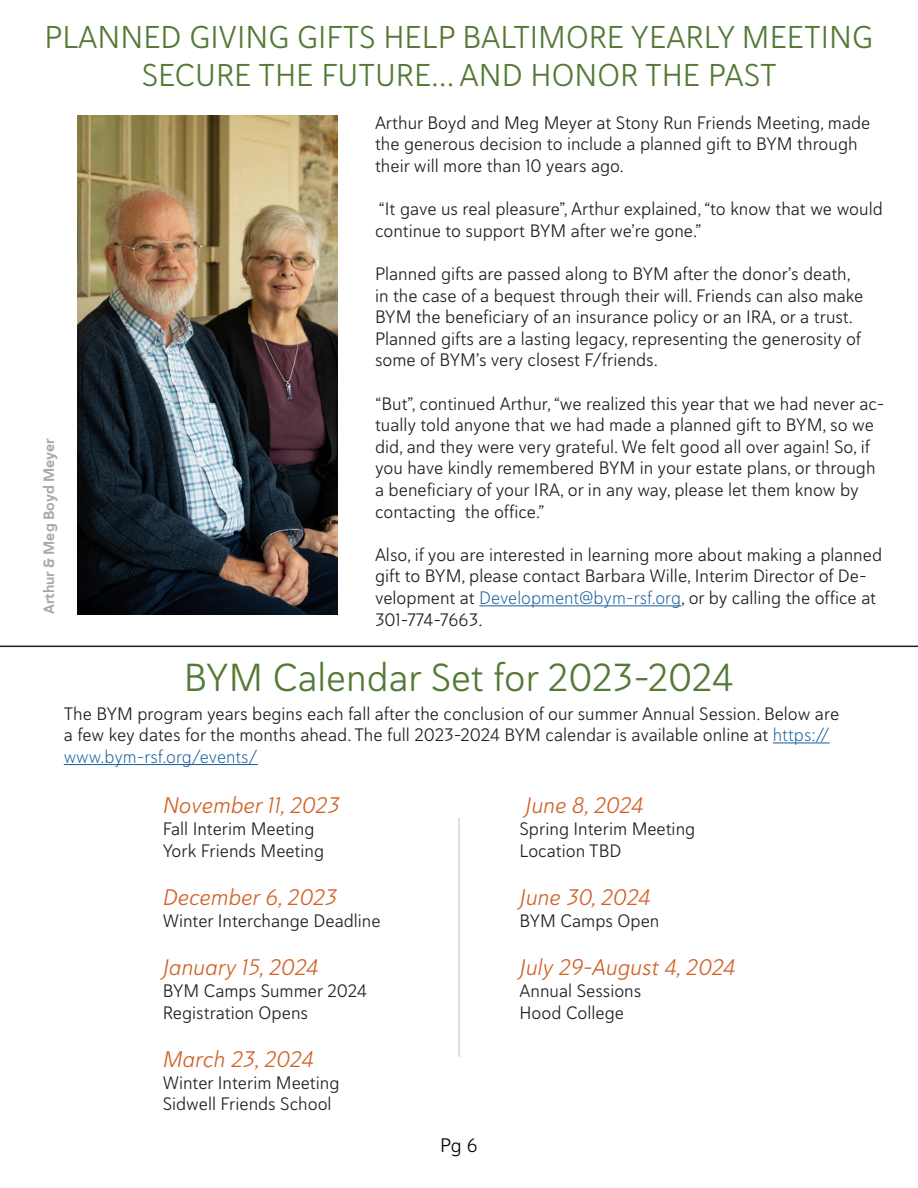
<style>
.page{position:relative;width:918px;height:1188px;background:#fff}
.page>*{position:absolute;margin:0;border:0;box-sizing:border-box;transform-origin:0 0}
.t1{font:39px "Haboro Soft Nor Boo";color:#547936}
.t2{font:31.5px/37.8px "Haboro Soft Nor Boo";color:#547936;text-align:center}
.t3{font:22.5px "Haboro Soft Nor Boo It";color:#d06127}
.t4{font:19.5px "Haboro Soft Nor Boo";color:#040503}
.t5{font:18px/21.6px "Haboro Soft Nor Boo";color:#231f20}
.t6{font:15px "Haboro Soft Nor Bol";color:#a8a9ad}
.s1{font-family:"Haboro Soft Nor Lig";color:#175d9e}
</style>
<div class="page">
<hr style="left:479px;top:605px;width:202px;height:1px;background:#175d9e">
<hr style="left:0;top:646px;width:918px;height:1px;background:#231f20">
<img style="left:78px;top:115px;width:260px;height:499px">
<hr style="left:458px;top:818px;width:2px;height:239px;background:#231f20">
<hr style="left:773px;top:742px;width:57px;height:1px;background:#175d9e">
<hr style="left:64px;top:764px;width:194px;height:1px;background:#175d9e">
<p class="t2" style="left:45px;top:18px;width:830px">PLANNED GIVING GIFTS HELP BALTIMORE YEARLY MEETING<br>SECURE THE FUTURE… AND HONOR THE PAST</p>
<p class="t5" style="left:375px;top:112px;width:497px">Arthur Boyd and Meg Meyer at Stony Run Friends Meeting, made the generous decision to include a planned gift to BYM through their will more than 10 years ago.</p>
<p class="t5" style="left:375px;top:198px;width:509px">“It gave us real pleasure”, Arthur explained, “to know that we would continue to support BYM after we’re gone.”</p>
<p class="t5" style="left:375px;top:263px;width:490px">Planned gifts are passed along to BYM after the donor’s death, in the case of a bequest through their will. Friends can also make BYM the beneficiary of an insurance policy or an IRA, or a trust.<br>Planned gifts are a lasting legacy, representing the generosity of some of BYM’s very closest F/friends.</p>
<p class="t5" style="left:375px;top:392px;width:511px">“But”, continued Arthur, “we realized this year that we had never ac&shy;tually told anyone that we had made a planned gift to BYM, so we did, and they were very grateful. We felt good all over again! So, if you have kindly remembered BYM in your estate plans, or through a beneficiary of your IRA, or in any way, please let them know by contacting the office.”</p>
<p class="t5" style="left:375px;top:544px;width:509px">Also, if you are interested in learning more about making a planned gift to BYM, please contact Barbara Wille, Interim Director of De&shy;velopment at <span class="s1">Development@bym-rsf.org</span>, or by calling the office at 301-774-7663.</p>
<p class="t6" style="left:39px;top:614px;width:177px;rotate:-90deg">Arthur &amp; Meg Boyd Meyer</p>
<p class="t1" style="left:184px;top:652px;width:551px">BYM Calendar Set for 2023-2024</p>
<p class="t5" style="left:64px;top:702px;width:777px">The BYM program years begins each fall after the conclusion of our summer Annual Session. Below are a few key dates for the months ahead. The full 2023-2024 BYM calendar is available online at <span class="s1">https:// www.bym-rsf.org/events/</span></p>
<p class="t3" style="left:163px;top:791px;width:178px">November 11, 2023</p>
<p class="t5" style="left:163px;top:818px;width:153px">Fall Interim Meeting</p>
<p class="t5" style="left:163px;top:839px;width:163px">York Friends Meeting</p>
<p class="t3" style="left:163px;top:883px;width:176px">December 6, 2023</p>
<p class="t5" style="left:163px;top:910px;width:219px">Winter Interchange Deadline</p>
<p class="t3" style="left:163px;top:953px;width:157px">January 15, 2024</p>
<p class="t5" style="left:163px;top:980px;width:206px">BYM Camps Summer 2024<br>Registration Opens</p>
<p class="t3" style="left:163px;top:1045px;width:153px">March 23, 2024</p>
<p class="t5" style="left:163px;top:1072px;width:178px">Winter Interim Meeting</p>
<p class="t5" style="left:163px;top:1093px;width:170px">Sidwell Friends School</p>
<p class="t3" style="left:525px;top:791px;width:120px">June 8, 2024</p>
<p class="t5" style="left:520px;top:818px;width:177px">Spring Interim Meeting</p>
<p class="t5" style="left:520px;top:839px;width:103px">Location TBD</p>
<p class="t3" style="left:520px;top:883px;width:133px">June 30, 2024</p>
<p class="t5" style="left:520px;top:910px;width:141px">BYM Camps Open</p>
<p class="t3" style="left:520px;top:953px;width:218px">July 29-August 4, 2024</p>
<p class="t5" style="left:520px;top:980px;width:123px">Annual Sessions</p>
<p class="t5" style="left:520px;top:1001px;width:106px">Hood College</p>
<p class="t4" style="left:440px;top:1133px;width:39px">Pg 6</p>
</div>
